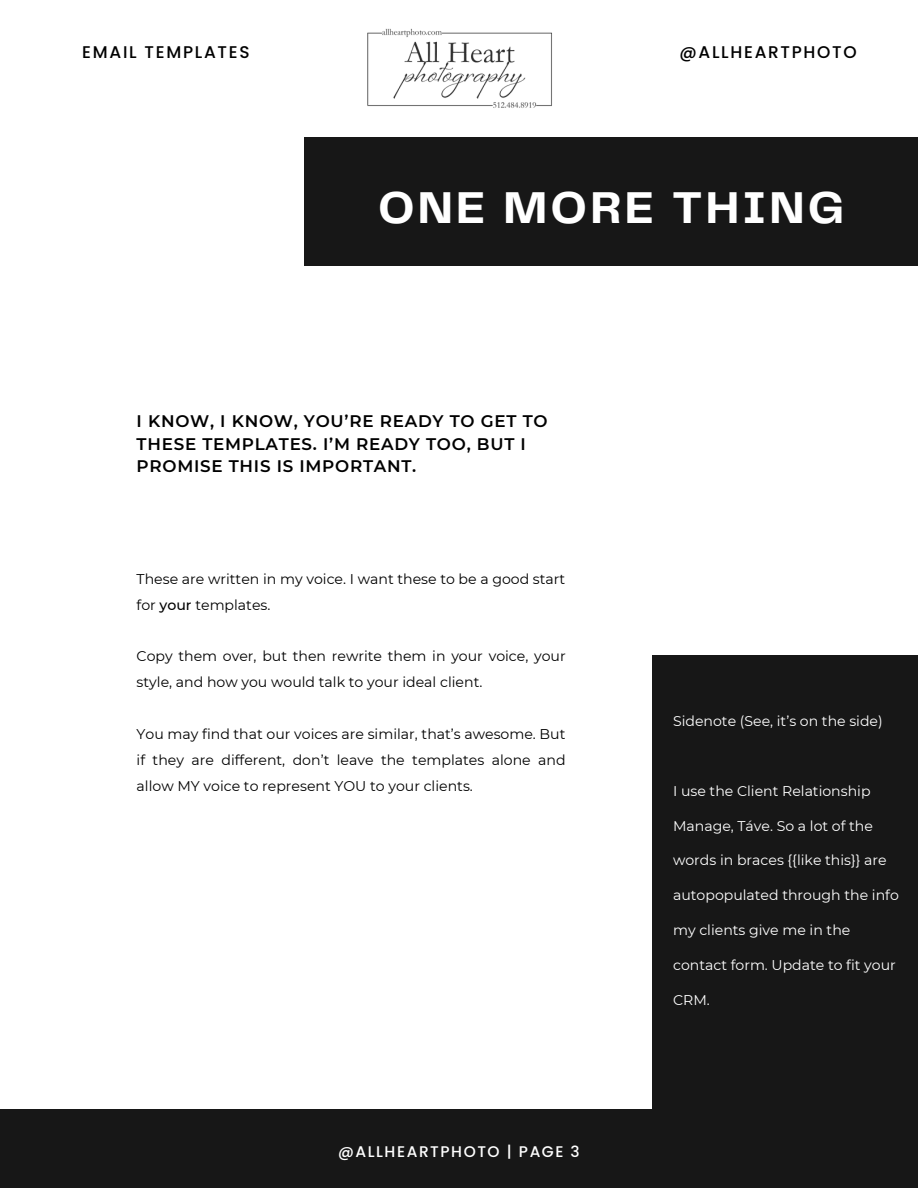
<style>
.page{position:relative;width:918px;height:1188px;background:#fff}
.page>*{position:absolute;margin:0;border:0;box-sizing:border-box;transform-origin:0 0}
.t1{font:700 46.35px "Telegraf";letter-spacing:.07em;color:#fff}
.t2{font:500 16.95px "Poppins";letter-spacing:.1em;color:#000}
.t3{font:600 16.8px/22.5px "Montserrat";letter-spacing:.045em;color:#000}
.t4{font:500 15.45px "Poppins";letter-spacing:.1em;color:#fff}
.t5{font:14.1px/25.8px "Montserrat";color:#000}
.t6{font:14.1px "Montserrat";color:#fff}
.s1{font-weight:500}
</style>
<div class="page">
<div style="left:0;top:1109px;width:918px;height:79px;background:#171717"></div>
<div style="left:304px;top:137px;width:614px;height:129px;background:#171717"></div>
<img style="left:367px;top:28px;width:185px;height:80px">
<div style="left:652px;top:655px;width:266px;height:464px;background:#171717"></div>
<p class="t2" style="left:82px;top:40px;width:169px">EMAIL TEMPLATES</p>
<p class="t2" style="left:679px;top:40px;width:179px">@ALLHEARTPHOTO</p>
<p class="t1" style="left:378px;top:187px;width:468px">ONE MORE THING</p>
<p class="t3" style="left:137px;top:410px;width:412px">I KNOW, I KNOW, YOU’RE READY TO GET TO<br>THESE TEMPLATES. I’M READY TOO, BUT I<br>PROMISE THIS IS IMPORTANT.</p>
<p class="t5" style="left:137px;top:566px;width:430px">These are written in my voice. I want these to be a good start for <span class="s1">your</span> templates.</p>
<p class="t5" style="left:137px;top:643px;width:431px">Copy them over, but then rewrite them in your voice, your style, and how you would talk to your ideal client.</p>
<p class="t5" style="left:137px;top:721px;width:430px;text-align:justify">You may find that our voices are similar, that’s awesome. But if they are different, don’t leave the templates alone and allow MY voice to represent YOU to your clients.</p>
<p class="t4" style="left:338px;top:1140px;width:243px">@ALLHEARTPHOTO | PAGE 3</p>
<p class="t6" style="left:673px;top:712px;width:211px">Sidenote (See, it’s on the side)</p>
<p class="t6" style="left:673px;top:782px;width:199px">I use the Client Relationship</p>
<p class="t6" style="left:673px;top:817px;width:201px">Manage, Táve. So a lot of the</p>
<p class="t6" style="left:673px;top:852px;width:215px">words in braces {{like this}} are</p>
<p class="t6" style="left:673px;top:887px;width:227px">autopopulated through the info</p>
<p class="t6" style="left:673px;top:922px;width:179px">my clients give me in the</p>
<p class="t6" style="left:673px;top:956px;width:224px">contact form. Update to fit your</p>
<p class="t6" style="left:673px;top:991px;width:38px">CRM.</p>
</div>
